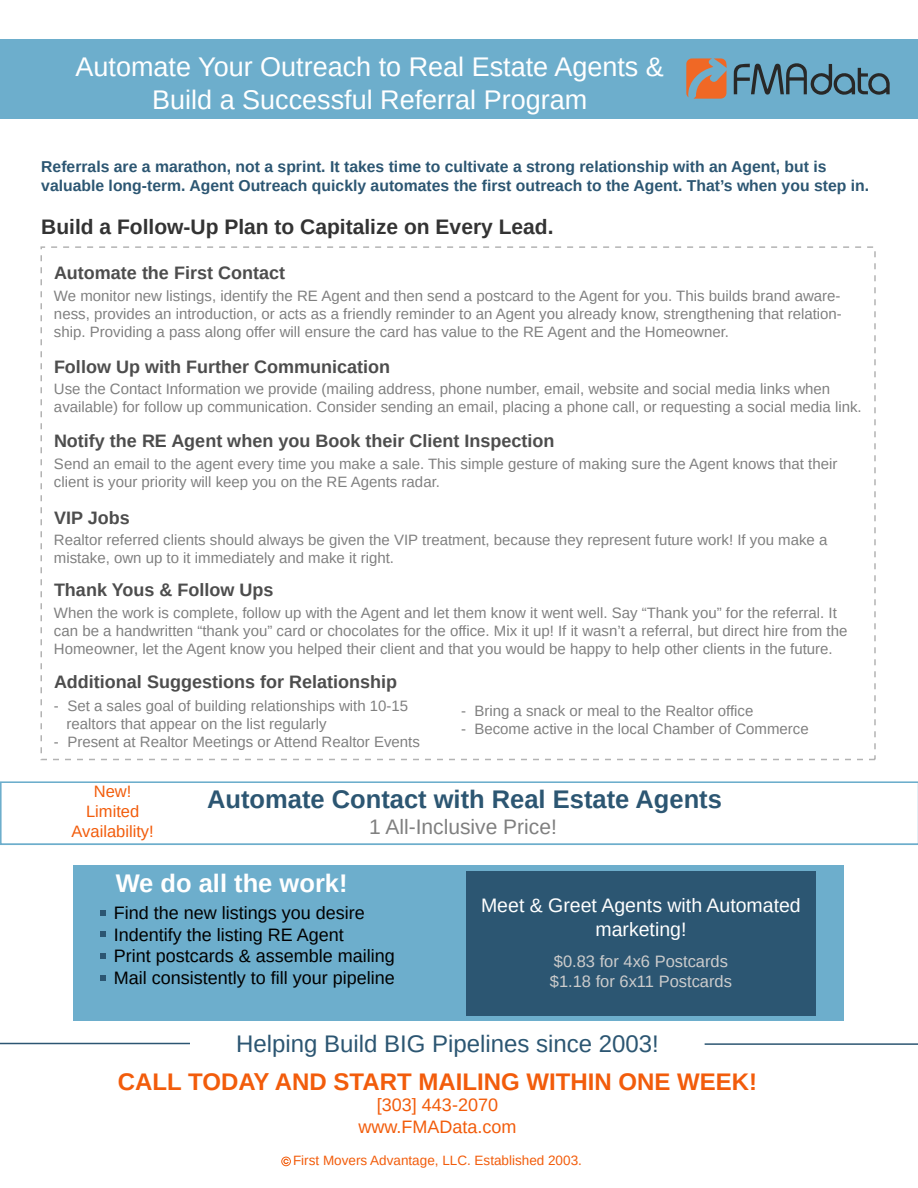
<style>
.page{position:relative;width:918px;height:1188px;background:#fff}
.page>*{position:absolute;margin:0;border:0;box-sizing:border-box;transform-origin:0 0}
.t1{font:27px/32.4px "Arimo";color:#fff;text-align:center}
.t2{font:700 25.5px "Arimo";color:#2c5672}
.t3{font:700 25.5px "Arimo";color:#fff}
.t4{font:700 24px "Arimo";color:#f25c0b}
.t5{font:24px "Arimo";color:#2c5672}
.t6{font:700 21px "Arimo";color:#333}
.t7{font:21px "Arimo";color:#808080}
.t8{font:19.5px/23.4px "Arimo";color:#fff;text-align:center}
.t9{font:700 18px "Arimo";color:#4d4d4d}
.t10{font:18px/21.6px "Arimo";color:#000}
.t11{font:18px/21.6px "Arimo";color:#f25c0b;text-align:center}
.t12{font:16.5px/19.8px "Arimo";color:#ccc}
.t13{font:16.5px/19.8px "Arimo";color:#f25c0b;text-align:center}
.t14{font:700 15.75px/18.9px "Arimo";color:#2c5672}
.t15{font:15px/18px "Arimo";color:#808080}
.t16{font:13.5px "Arimo";color:#f25c0b}
</style>
<div class="page">
<div style="left:74px;top:866px;width:770px;height:156px;background:#6daecc"></div>
<svg style="left:0;top:781px;width:918px;height:64px"></svg>
<div style="left:0;top:39px;width:918px;height:80px;background:#6daecc"></div>
<div style="left:466px;top:872px;width:350px;height:144px;background:#2c5672"></div>
<svg style="left:100px;top:910px;width:6px;height:5px"></svg>
<svg style="left:100px;top:931px;width:6px;height:6px"></svg>
<svg style="left:100px;top:954px;width:6px;height:5px"></svg>
<svg style="left:100px;top:975px;width:6px;height:5px"></svg>
<hr style="left:705px;top:1043px;width:213px;height:2px;background:#2c5672">
<hr style="left:0;top:1043px;width:190px;height:1px;background:#2c5672">
<svg style="left:281px;top:1157px;width:10px;height:9px"></svg>
<svg style="left:686px;top:58px;width:41px;height:41px"></svg>
<svg style="left:734px;top:63px;width:156px;height:32px"></svg>
<h1 class="t1" style="left:76px;top:51px;width:590px">Automate Your Outreach to Real Estate Agents &amp;<br>Build a Successful Referral Program</h1>
<p class="t14" style="left:41px;top:157px;width:829px">Referrals are a marathon, not a sprint. It takes time to cultivate a strong relationship with an Agent, but is valuable long-term. Agent Outreach quickly automates the first outreach to the Agent. That’s when you step in.</p>
<h3 class="t6" style="left:41px;top:213px;width:514px">Build a Follow-Up Plan to Capitalize on Every Lead.</h3>
<p class="t9" style="left:54px;top:260px;width:233px">Automate the First Contact</p>
<p class="t15" style="left:54px;top:287px;width:789px;text-align:justify">We monitor new listings, identify the RE Agent and then send a postcard to the Agent for you. This builds brand aware&shy;ness, provides an introduction, or acts as a friendly reminder to an Agent you already know, strengthening that relation&shy;ship. Providing a pass along offer will ensure the card has value to the RE Agent and the Homeowner.</p>
<p class="t9" style="left:54px;top:355px;width:338px">Follow Up with Further Communication</p>
<p class="t15" style="left:54px;top:379px;width:809px">Use the Contact Information we provide (mailing address, phone number, email, website and social media links when available) for follow up communication. Consider sending an email, placing a phone call, or requesting a social media link.</p>
<p class="t9" style="left:54px;top:429px;width:502px">Notify the RE Agent when you Book their Client Inspection</p>
<p class="t15" style="left:54px;top:455px;width:785px">Send an email to the agent every time you make a sale. This simple gesture of making sure the Agent knows that their client is your priority will keep you on the RE Agents radar.</p>
<p class="t9" style="left:54px;top:505px;width:77px">VIP Jobs</p>
<p class="t15" style="left:54px;top:531px;width:775px">Realtor referred clients should always be given the VIP treatment, because they represent future work! If you make a mistake, own up to it immediately and make it right.</p>
<p class="t9" style="left:54px;top:577px;width:221px">Thank Yous &amp; Follow Ups</p>
<p class="t15" style="left:54px;top:604px;width:795px">When the work is complete, follow up with the Agent and let them know it went well. Say “Thank you” for the referral. It can be a handwritten “thank you” card or chocolates for the office. Mix it up! If it wasn’t a referral, but direct hire from the<br>Homeowner, let the Agent know you helped their client and that you would be happy to help other clients in the future.</p>
<p class="t9" style="left:54px;top:669px;width:345px">Additional Suggestions for Relationship</p>
<p class="t15" style="left:67px;top:696px;width:343px;text-indent:-13px">- Set a sales goal of building relationships with 10-15 realtors that appear on the list regularly</p>
<p class="t15" style="left:54px;top:732px;width:368px">- Present at Realtor Meetings or Attend Realtor Events</p>
<p class="t15" style="left:461px;top:702px;width:294px">- Bring a snack or meal to the Realtor office</p>
<p class="t15" style="left:461px;top:720px;width:349px">- Become active in the local Chamber of Commerce</p>
<p class="t13" style="left:72px;top:782px;width:84px">New!<br>Limited<br>Availability!</p>
<h2 class="t2" style="left:207px;top:782px;width:516px">Automate Contact with Real Estate Agents</h2>
<h3 class="t7" style="left:369px;top:813px;width:189px">1 All-Inclusive Price!</h3>
<h2 class="t3" style="left:116px;top:866px;width:233px">We do all the work!</h2>
<p class="t10" style="left:114px;top:902px;width:283px">Find the new listings you desire Indentify the listing RE Agent<br>Print postcards &amp; assemble mailing Mail consistently to fill your pipeline</p>
<h3 class="t8" style="left:481px;top:894px;width:321px">Meet &amp; Greet Agents with Automated marketing!</h3>
<p class="t12" style="left:550px;top:951px;width:184px">$0.83 for 4x6 Postcards $1.18 for 6x11 Postcards</p>
<h3 class="t5" style="left:236px;top:1029px;width:424px">Helping Build BIG Pipelines since 2003!</h3>
<h3 class="t4" style="left:118px;top:1065px;width:641px">CALL TODAY AND START MAILING WITHIN ONE WEEK!</h3>
<p class="t11" style="left:358px;top:1094px;width:160px">[303] 443-2070 www.FMAData.com</p>
<p class="t16" style="left:293px;top:1152px;width:290px">First Movers Advantage, LLC. Established 2003.</p>
</div>
